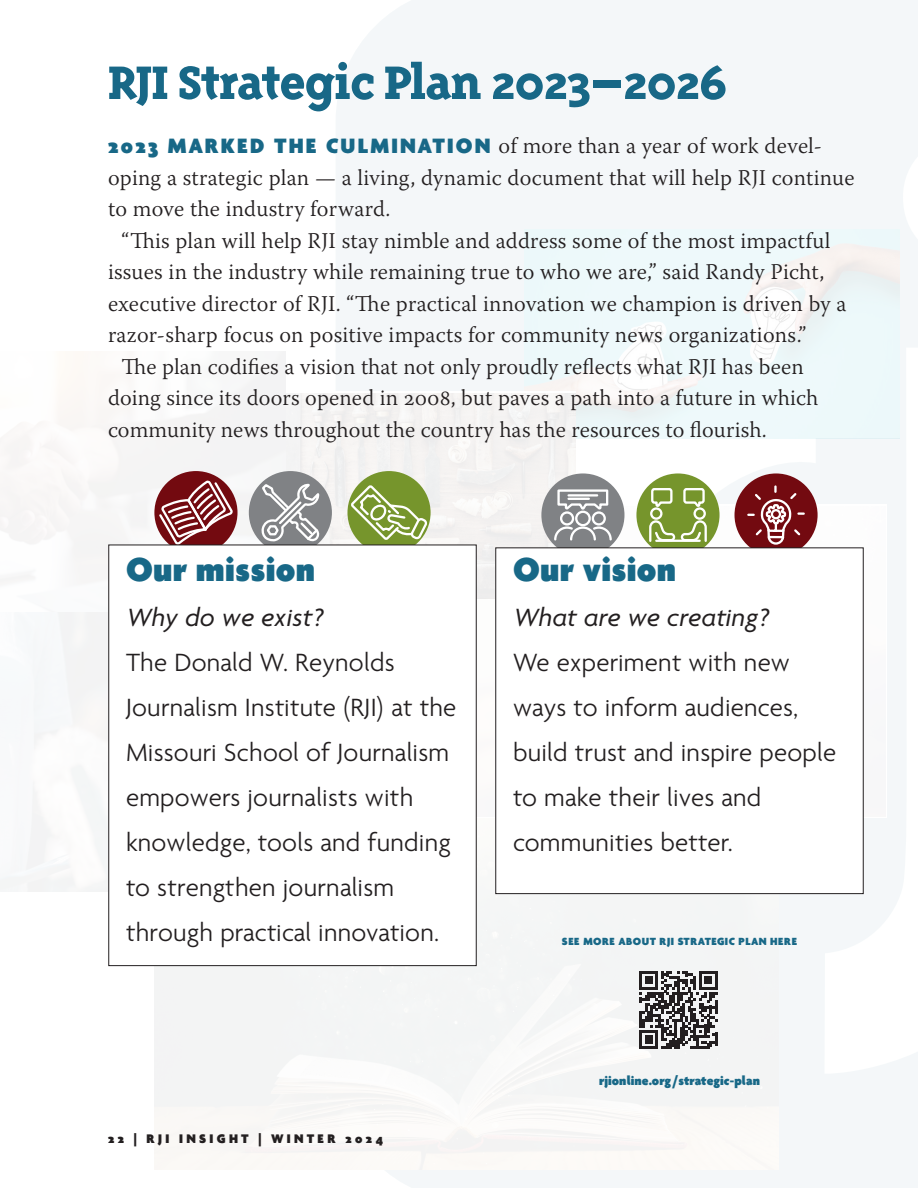
<style>
.page{position:relative;width:918px;height:1188px;background:#fff}
.page>*{position:absolute;margin:0;border:0;box-sizing:border-box;transform-origin:0 0}
.Heads_headline_MU_blue_1{font:800 54px "Triplex Serif OT";letter-spacing:-.025em;color:#186887}
.Body_subhead_MU_blue_9{font:900 36px "Agenda One";letter-spacing:.01em;color:#186887}
.Body_text_4{font:300 27px/45px "Agenda One";letter-spacing:.01em;color:#231f20}
.Body_text_4-2{font:italic 27px "Agenda One";letter-spacing:.01em;color:#231f20}
.Body_text_1{font:300 22.5px/31.5px "Warnock Pro";letter-spacing:.01em;color:#231f20}
.Body_label_MU_blue_1{font:900 13.5px "Agenda One";letter-spacing:.01em;color:#186887}
.t1{font:900 13.5px "Agenda One";letter-spacing:.25em;color:#231f20}
.Body_sidebar_MU_blue_2{font:900 11.25px "Agenda One";letter-spacing:.05em;color:#186887}
.s1{font-family:"Agenda One";font-weight:900;color:#186887}
</style>
<div class="page">
<div style="left:336px;top:0;width:582px;height:1188px;background:#f4f7f9"></div>
<svg style="left:576px;top:438px;width:240px;height:66px"></svg>
<svg style="left:824px;top:348px;width:94px;height:726px"></svg>
<svg style="left:903px;top:134px;width:15px;height:129px"></svg>
<img style="left:154px;top:817px;width:625px;height:353px">
<img style="left:524px;top:230px;width:376px;height:208px">
<img style="left:477px;top:506px;width:408px;height:311px">
<div style="left:286px;top:393px;width:290px;height:205px;background:#f4f2f2"></div>
<div style="left:636px;top:473px;width:84px;height:84px;background:#76952c;border-radius:50%"></div>
<div style="left:650px;top:507px;width:13px;height:13px;border:2px solid #fff;border-radius:50%"></div>
<svg style="left:649px;top:519px;width:58px;height:23px"></svg>
<div style="left:693px;top:507px;width:13px;height:13px;border:2px solid #fff;border-radius:50%"></div>
<hr style="left:656px;top:540px;width:44px;height:2px;background:#fff">
<svg style="left:651px;top:488px;width:22px;height:21px"></svg>
<svg style="left:683px;top:488px;width:22px;height:21px"></svg>
<div style="left:541px;top:473px;width:83px;height:84px;background:#808285;border-radius:50%"></div>
<div style="left:560px;top:511px;width:14px;height:15px;border:2px solid #fff;border-radius:50%"></div>
<div style="left:592px;top:511px;width:14px;height:15px;border:2px solid #fff;border-radius:50%"></div>
<div style="left:575px;top:511px;width:16px;height:15px;border:2px solid #fff;border-radius:50%"></div>
<svg style="left:554px;top:525px;width:58px;height:16px"></svg>
<svg style="left:557px;top:489px;width:52px;height:23px"></svg>
<hr style="left:569px;top:494px;width:28px;height:3px;background:#fff">
<hr style="left:569px;top:498px;width:20px;height:2px;background:#fff">
<div style="left:735px;top:473px;width:83px;height:84px;background:#730a10;border-radius:50%"></div>
<svg style="left:746px;top:475px;width:60px;height:72px"></svg>
<div style="left:496px;top:548px;width:367px;height:346px;background:#fff"></div>
<div style="left:495px;top:547px;width:369px;height:347px;border:1px solid #231f20"></div>
<div style="left:249px;top:471px;width:83px;height:83px;background:#808285;border-radius:50%"></div>
<svg style="left:259px;top:471px;width:62px;height:74px"></svg>
<div style="left:347px;top:471px;width:84px;height:83px;background:#76952c;border-radius:50%"></div>
<svg style="left:349px;top:483px;width:81px;height:59px"></svg>
<div style="left:154px;top:471px;width:84px;height:83px;background:#730a10;border-radius:50%"></div>
<svg style="left:157px;top:479px;width:77px;height:66px"></svg>
<div style="left:109px;top:545px;width:367px;height:421px;background:#fff"></div>
<div style="left:108px;top:545px;width:369px;height:421px;border:1px solid #231f20"></div>
<svg style="left:639px;top:971px;width:79px;height:78px"></svg>
<p class="Heads_headline_MU_blue_1" style="left:108px;top:52px;width:621px">RJI Strategic Plan 2023–2026</p>
<p class="Body_text_1" style="left:108px;top:129px;width:748px"><span class="s1">2023 MARKED THE CULMINATION</span> of more than a year of work devel&shy;oping a strategic plan — a living, dynamic document that will help RJI continue to move the industry forward.</p>
<p class="Body_text_1" style="left:108px;top:224px;width:740px;text-indent:14px">“This plan will help RJI stay nimble and address some of the most impactful issues in the industry while remaining true to who we are,” said Randy Picht, executive director of RJI. “The practical innovation we champion is driven by a razor-sharp focus on positive impacts for community news organizations.”</p>
<p class="Body_text_1" style="left:108px;top:350px;width:712px;text-indent:14px">The plan codifies a vision that not only proudly reflects what RJI has been doing since its doors opened in 2008, but paves a path into a future in which community news throughout the country has the resources to flourish.</p>
<p class="Body_subhead_MU_blue_9" style="left:126px;top:548px;width:191px">Our mission</p>
<p class="Body_text_4-2" style="left:126px;top:603px;width:198px">Why do we exist?</p>
<p class="Body_text_4" style="left:126px;top:640px;width:332px">The Donald W. Reynolds<br>Journalism Institute (RJI) at the<br>Missouri School of Journalism empowers journalists with knowledge, tools and funding to strengthen journalism through practical innovation.</p>
<p class="t1" style="left:108px;top:1131px;width:276px">22 | RJI INSIGHT | WINTER 2024</p>
<p class="Body_subhead_MU_blue_9" style="left:513px;top:548px;width:165px">Our vision</p>
<p class="Body_text_4-2" style="left:513px;top:603px;width:257px">What are we creating?</p>
<p class="Body_text_4" style="left:513px;top:640px;width:325px">We experiment with new ways to inform audiences, build trust and inspire people to make their lives and communities better.</p>
<p class="Body_sidebar_MU_blue_2" style="left:562px;top:935px;width:237px">SEE MORE ABOUT RJI STRATEGIC PLAN HERE</p>
<p class="Body_label_MU_blue_1" style="left:599px;top:1072px;width:162px">rjionline.org/strategic-plan</p>
</div>
